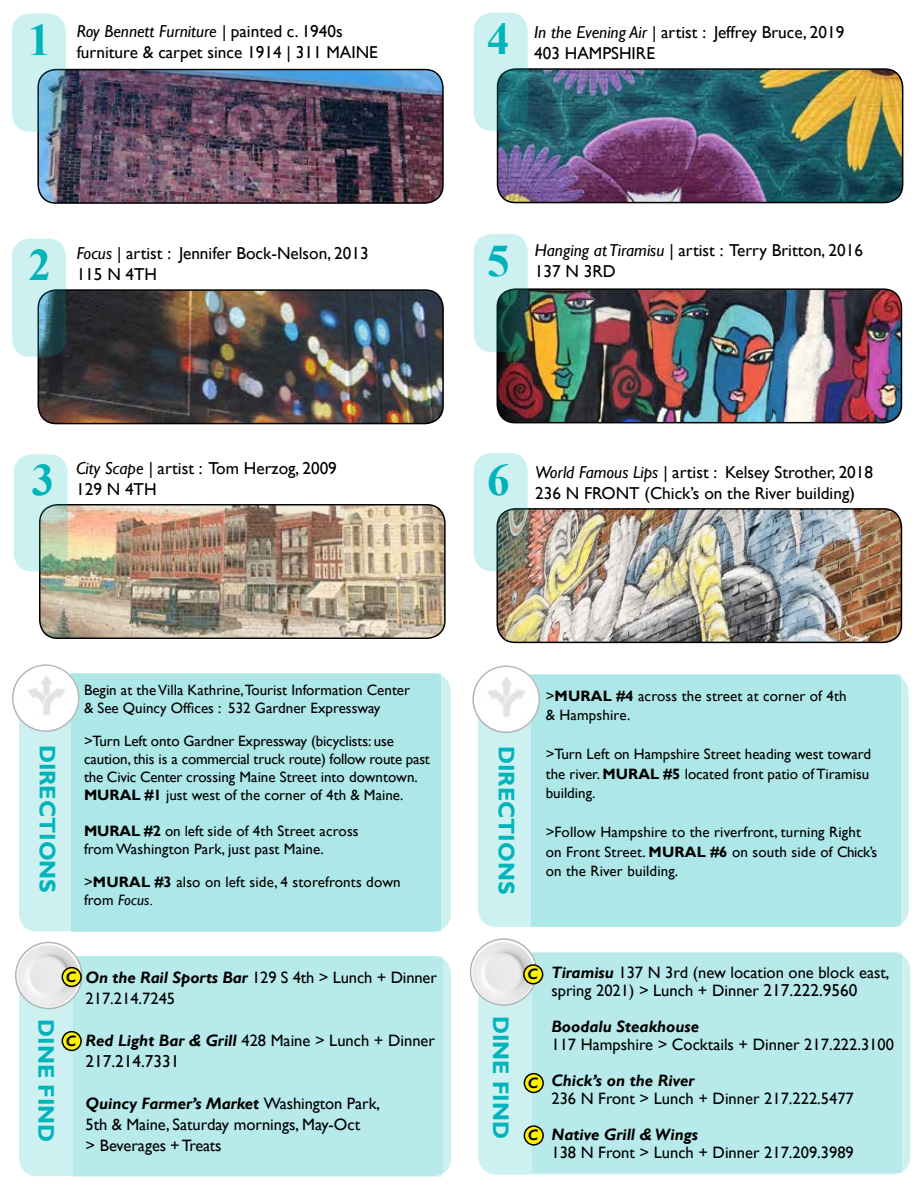
<style>
.page{position:relative;width:918px;height:1188px;background:#fff}
.page>*{position:absolute;margin:0;border:0;box-sizing:border-box;transform-origin:0 0}
.t1{font:700 45px "Times New Roman";color:#00b4ba}
.t2{font:700 22.5px "Gill Sans";color:#00b4ba}
.t3{font:17.25px/21px "Gill Sans";color:#000}
.t4{font:italic 17.25px "Gill Sans";color:#000}
.t5{font:16.5px/21px "Gill Sans";color:#000}
.t6{font:italic 700 16.5px "Gill Sans";color:#000}
.t7{font:15px/18px "Gill Sans";color:#000}
.t8{font:italic 700 15px "Gill Sans";color:#000}
.s1{font-style:normal}
.s2{font-style:italic}
.s3{font-weight:700}
.s4{font-weight:700;font-style:italic}
.s5{font-size:17.25px}
</style>
<div class="page">
<img style="left:40px;top:70px;width:403px;height:133px">
<div style="left:37px;top:69px;width:407px;height:135px;border:2px solid #000;border-radius:18px"></div>
<svg style="left:12px;top:14px;width:54px;height:118px;background:#afd7df"></svg>
<img style="left:40px;top:505px;width:405px;height:133px">
<div style="left:39px;top:504px;width:407px;height:135px;border:2px solid #000;border-radius:18px"></div>
<svg style="left:14px;top:454px;width:54px;height:118px;background:#c1e0d8"></svg>
<div style="left:19px;top:673px;width:432px;height:259px;background:#cdf0f1;border-radius:18px"></div>
<div style="left:72px;top:673px;width:369px;height:259px;background:#aee7e8"></div>
<div style="left:19px;top:956px;width:432px;height:220px;background:#cdf0f1;border-radius:18px"></div>
<div style="left:73px;top:956px;width:370px;height:220px;background:#b8eaeb"></div>
<img style="left:16px;top:942px;width:66px;height:66px;border-radius:33px">
<div style="left:15px;top:942px;width:67px;height:67px;border:2px solid #b1b4b6;border-radius:50%"></div>
<div style="left:12px;top:664px;width:68px;height:68px;border:2px solid #b1b4b6;border-radius:50%"></div>
<img style="left:14px;top:664px;width:65px;height:66px;border-radius:33px">
<img style="left:38px;top:290px;width:405px;height:134px">
<div style="left:38px;top:289px;width:406px;height:135px;border:2px solid #000;border-radius:18px"></div>
<svg style="left:12px;top:238px;width:54px;height:119px;background:#9fc4c8"></svg>
<img style="left:497px;top:289px;width:404px;height:134px">
<div style="left:497px;top:288px;width:405px;height:135px;border:2px solid #000;border-radius:18px"></div>
<svg style="left:474px;top:234px;width:54px;height:118px;background:#95bbba"></svg>
<img style="left:497px;top:509px;width:404px;height:133px">
<div style="left:497px;top:508px;width:405px;height:135px;border:2px solid #000;border-radius:18px"></div>
<svg style="left:474px;top:453px;width:54px;height:118px;background:#b1ccc8"></svg>
<div style="left:478px;top:675px;width:431px;height:252px;background:#cdf0f1;border-radius:18px"></div>
<div style="left:531px;top:675px;width:370px;height:252px;background:#aee7e8"></div>
<img style="left:474px;top:666px;width:66px;height:66px;border-radius:33px">
<img style="left:498px;top:69px;width:405px;height:134px">
<div style="left:497px;top:68px;width:406px;height:135px;border:2px solid #000;border-radius:18px"></div>
<svg style="left:474px;top:13px;width:54px;height:118px;background:#98c8cb"></svg>
<div style="left:478px;top:953px;width:432px;height:221px;background:#cdf0f1;border-radius:18px"></div>
<div style="left:532px;top:953px;width:370px;height:220px;background:#b8eaeb"></div>
<img style="left:471px;top:939px;width:66px;height:66px;border-radius:33px">
<div style="left:470px;top:938px;width:67px;height:68px;border:2px solid #b1b4b6;border-radius:50%"></div>
<div style="left:524px;top:1074px;width:19px;height:18px;background:#fff200;border-radius:50%"></div>
<div style="left:524px;top:1073px;width:20px;height:20px;border:2px solid #000;border-radius:50%"></div>
<div style="left:62px;top:1032px;width:19px;height:18px;background:#fff200;border-radius:50%"></div>
<div style="left:62px;top:1031px;width:20px;height:20px;border:2px solid #000;border-radius:50%"></div>
<div style="left:62px;top:968px;width:19px;height:18px;background:#fff200;border-radius:50%"></div>
<div style="left:62px;top:967px;width:20px;height:20px;border:2px solid #000;border-radius:50%"></div>
<div style="left:524px;top:965px;width:19px;height:19px;background:#fff200;border-radius:50%"></div>
<div style="left:523px;top:964px;width:20px;height:20px;border:2px solid #000;border-radius:50%"></div>
<div style="left:524px;top:1126px;width:19px;height:19px;background:#fff200;border-radius:50%"></div>
<div style="left:524px;top:1125px;width:20px;height:21px;border:2px solid #000;border-radius:50%"></div>
<h1 class="t1" style="left:28px;top:8px;width:24px">1</h1>
<p class="t4" style="left:77px;top:22px;width:268px">Roy Bennett Furniture | <span class="s1">painted c. 1940s</span></p>
<p class="t3" style="left:77px;top:42px;width:303px">furniture &amp; carpet since 1914 | 311 MAINE</p>
<h1 class="t1" style="left:487px;top:7px;width:24px">4</h1>
<p class="t3" style="left:534px;top:22px;width:312px"><span class="s2">In the Evening Air |</span> artist : Jeffrey Bruce, 2019</p>
<p class="t3" style="left:534px;top:43px;width:122px">403 HAMPSHIRE</p>
<h1 class="t1" style="left:28px;top:233px;width:24px">2</h1>
<p class="t3" style="left:77px;top:243px;width:294px"><span class="s2">Focus |</span> artist : Jennifer Bock-Nelson, 2013<br>115 N 4TH</p>
<p class="t3" style="left:535px;top:240px;width:330px"><span class="s2">Hanging at Tiramisu |</span> artist : Terry Britton, 2016</p>
<h1 class="t1" style="left:487px;top:228px;width:24px">5</h1>
<p class="t3" style="left:535px;top:261px;width:82px">137 N 3RD</p>
<h1 class="t1" style="left:32px;top:448px;width:24px">3</h1>
<p class="t3" style="left:76px;top:458px;width:262px"><span class="s2">City Scape |</span> artist : Tom Herzog, 2009</p>
<p class="t3" style="left:76px;top:479px;width:82px">129 N 4TH</p>
<h1 class="t1" style="left:487px;top:447px;width:24px">6</h1>
<p class="t3" style="left:535px;top:462px;width:339px"><span class="s2">World Famous Lips |</span> artist : Kelsey Strother, 2018</p>
<p class="t3" style="left:535px;top:483px;width:321px">236 N FRONT (Chick’s on the River building)</p>
<h2 class="t2" style="left:61px;top:745px;width:150px;rotate:90deg">DIRECTIONS</h2>
<p class="t7" style="left:84px;top:681px;width:328px">Begin at the Villa Kathrine,Tourist Information Center &amp; See Quincy Offices : 532 Gardner Expressway</p>
<p class="t7" style="left:84px;top:732px;width:347px">&gt;Turn Left onto Gardner Expressway (bicyclists: use caution, this is a commercial truck route) follow route past the Civic Center crossing Maine Street into downtown.<br><span class="s3">MURAL #1</span> just west of the corner of 4th &amp; Maine.</p>
<p class="t7" style="left:84px;top:822px;width:276px"><span class="s3">MURAL #2</span> on left side of 4th Street across from Washington Park, just past Maine.</p>
<p class="t7" style="left:84px;top:873px;width:318px">&gt;<span class="s3">MURAL #3</span> also on left side, 4 storefronts down from <span class="s2">Focus.</span></p>
<h2 class="t2" style="left:520px;top:746px;width:150px;rotate:90deg">DIRECTIONS</h2>
<p class="t7" style="left:546px;top:686px;width:302px;line-height:19.5px">&gt;<span class="s3">MURAL #4</span> across the street at corner of 4th &amp; Hampshire.</p>
<p class="t7" style="left:546px;top:745px;width:327px;line-height:19.5px">&gt;Turn Left on Hampshire Street heading west toward the river. <span class="s3">MURAL #5</span> located front patio of Tiramisu building.</p>
<p class="t7" style="left:546px;top:823px;width:333px;line-height:19.5px">&gt;Follow Hampshire to the riverfront, turning Right on Front Street. <span class="s3">MURAL #6</span> on south side of Chick’s on the River building.</p>
<h2 class="t2" style="left:60px;top:1019px;width:125px;rotate:90deg">DINE FIND</h2>
<p class="t8" style="left:66px;top:968px;width:12px">C</p>
<p class="t8" style="left:527px;top:965px;width:12px">C</p>
<p class="t5" style="left:86px;top:967px;width:353px"><span class="s4">On the Rail Sports Bar</span> 129 S 4th &gt; Lunch + Dinner<br>217.214.7245</p>
<p class="t5" style="left:86px;top:1030px;width:351px"><span class="s4">Red Light Bar &amp; Grill</span> 428 Maine &gt; Lunch + Dinner</p>
<p class="t3" style="left:86px;top:1051px;width:95px">217.214.7331</p>
<p class="t5" style="left:86px;top:1093px;width:296px"><span class="s4">Quincy Farmer’s Market</span> Washington Park,<br>5th &amp; Maine, Saturday mornings, May-Oct<br>&gt; Beverages + Treats</p>
<h2 class="t2" style="left:514px;top:1016px;width:125px;rotate:90deg">DINE FIND</h2>
<p class="t8" style="left:66px;top:1032px;width:12px">C</p>
<p class="t8" style="left:528px;top:1074px;width:12px">C</p>
<p class="t8" style="left:528px;top:1126px;width:12px">C</p>
<p class="t5" style="left:551px;top:964px;width:340px;line-height:18px"><span class="s4">Tiramisu</span> 137 N 3rd (new location one block east, spring 2021) &gt; Lunch + Dinner <span class="s5">217.222.9560</span></p>
<p class="t6" style="left:551px;top:1017px;width:149px">Boodalu Steakhouse</p>
<p class="t5" style="left:551px;top:1035px;width:344px">117 Hampshire &gt; Cocktails + Dinner 217.222.3100</p>
<p class="t6" style="left:551px;top:1071px;width:145px">Chick’s on the River</p>
<p class="t5" style="left:551px;top:1089px;width:304px">236 N Front &gt; Lunch + Dinner 217.222.5477</p>
<p class="t6" style="left:551px;top:1125px;width:148px">Native Grill &amp; Wings</p>
<p class="t5" style="left:551px;top:1143px;width:304px">138 N Front &gt; Lunch + Dinner 217.209.3989</p>
</div>
